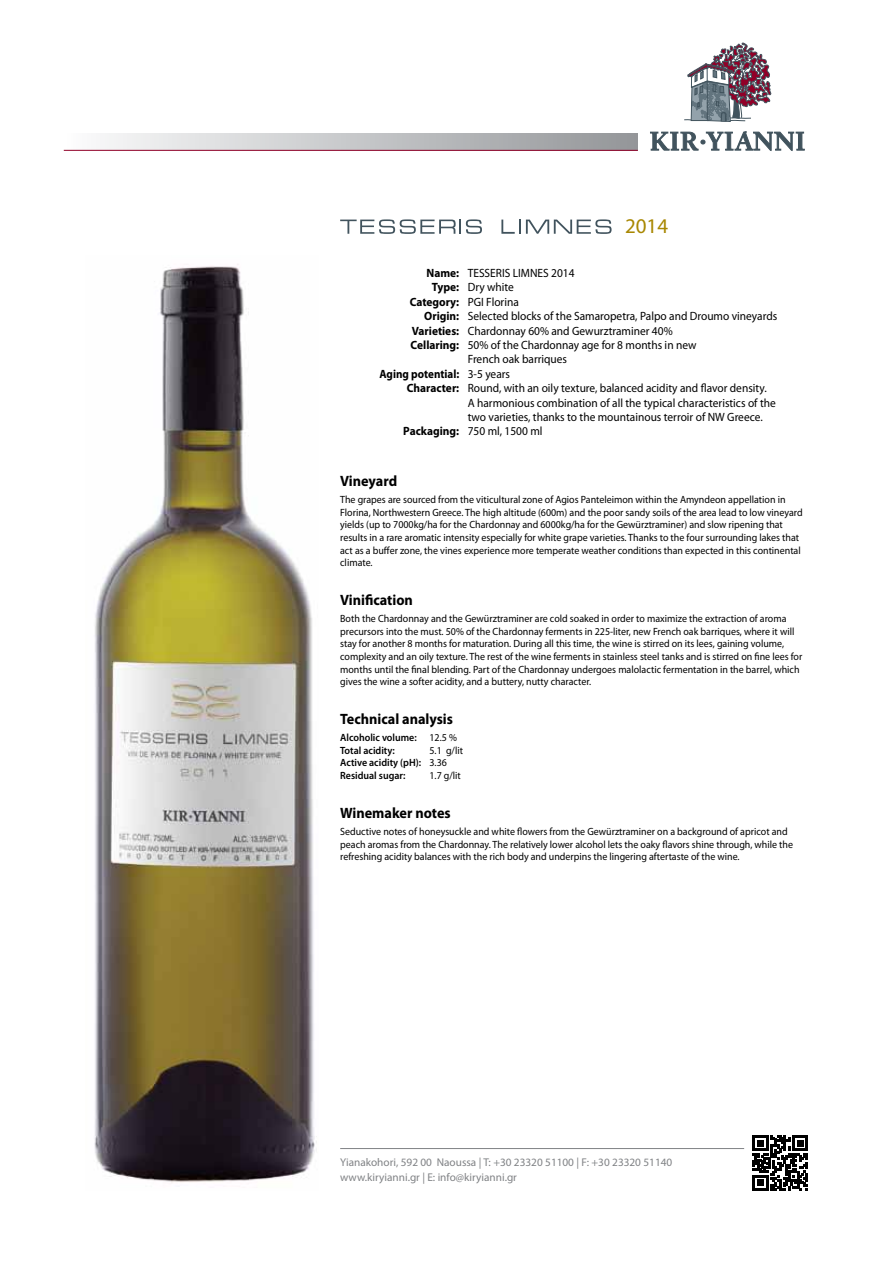
<style>
.page{position:relative;width:893px;height:1263px;background:#fff}
.page>*{position:absolute;margin:0;border:0;box-sizing:border-box;transform-origin:0 0}
.t1{font:21px "Myriad Pro";color:#a88702}
.t2{font:700 15px "Myriad Pro";color:#000;scale:.95 1}
.t3{font:12px "Myriad Pro";color:#000;scale:.95 1}
.t4{font:700 12px "Myriad Pro";color:#000;scale:.92 1}
.t5{font:11.25px/14.7px "Myriad Pro";color:#808285}
.t6{font:10.5px/12.6px "Myriad Pro";color:#000;scale:.95 1}
.t7{font:600 10.5px/12.6px "Myriad Pro";color:#000;scale:.95 1}
.s1{font-weight:700}
.s2{font-weight:400}
</style>
<div class="page">
<img style="left:94px;top:264px;width:223px;height:919px">
<hr style="left:340px;top:1148px;width:404px;height:1px;background:#808285">
<div style="left:64px;top:133px;width:574px;height:17px;background:linear-gradient(to right,#fcfcfd,#939599)"></div>
<svg style="left:753px;top:1135px;width:55px;height:56px"></svg>
<hr style="left:64px;top:150px;width:574px;height:1px;background:#910028">
<svg style="left:684px;top:43px;width:88px;height:79px"></svg>
<svg style="left:650px;top:131px;width:154px;height:20px"></svg>
<svg style="left:340px;top:219px;width:142px;height:15px"></svg>
<svg style="left:501px;top:219px;width:111px;height:15px"></svg>
<h1 class="t1" style="left:625px;top:213px;width:45px">2014</h1>
<p class="t3" style="left:427px;top:265px;width:157px"><span class="s1">Name:</span> TESSERIS LIMNES 2014</p>
<p class="t3" style="left:432px;top:280px;width:88px"><span class="s1">Type:</span> Dry white</p>
<p class="t3" style="left:410px;top:294px;width:116px"><span class="s1">Category:</span> PGI Florina</p>
<p class="t3" style="left:424px;top:309px;width:373px"><span class="s1">Origin:</span> Selected blocks of the Samaropetra, Palpo and Droumo vineyards</p>
<p class="t3" style="left:412px;top:323px;width:276px"><span class="s1">Varieties:</span> Chardonnay 60% and Gewurztraminer 40%</p>
<p class="t3" style="left:411px;top:337px;width:302px"><span class="s1">Cellaring:</span> 50% of the Chardonnay age for 8 months in new</p>
<p class="t3" style="left:468px;top:352px;width:106px">French oak barriques</p>
<p class="t4" style="left:379px;top:366px;width:143px">Aging potential: <span class="s2">3-5 years</span></p>
<p class="t3" style="left:407px;top:381px;width:380px"><span class="s1">Character:</span> Round, with an oily texture, balanced acidity and flavor density.</p>
<p class="t3" style="left:468px;top:395px;width:326px">A harmonious combination of all the typical characteristics of the</p>
<p class="t3" style="left:468px;top:409px;width:312px">two varieties, thanks to the mountainous terroir of NW Greece.</p>
<p class="t3" style="left:403px;top:424px;width:148px"><span class="s1">Packaging:</span> 750 ml, 1500 ml</p>
<h2 class="t2" style="left:340px;top:471px;width:62px">Vineyard</h2>
<p class="t6" style="left:340px;top:493px;width:488px">The grapes are sourced from the viticultural zone of Agios Panteleimon within the Amyndeon appellation in Florina, Northwestern Greece. The high altitude (600m) and the poor sandy soils of the area lead to low vineyard yields (up to 7000kg/ha for the Chardonnay and 6000kg/ha for the Gewürztraminer) and slow ripening that results in a rare aromatic intensity especially for white grape varieties. Thanks to the four surrounding lakes that act as a buffer zone, the vines experience more temperate weather conditions than expected in this continental climate.</p>
<h2 class="t2" style="left:340px;top:590px;width:78px">Vinification</h2>
<p class="t6" style="left:340px;top:612px;width:488px">Both the Chardonnay and the Gewürztraminer are cold soaked in order to maximize the extraction of aroma precursors into the must. 50% of the Chardonnay ferments in 225-liter, new French oak barriques, where it will stay for another 8 months for maturation. During all this time, the wine is stirred on its lees, gaining volume, complexity and an oily texture. The rest of the wine ferments in stainless steel tanks and is stirred on fine lees for months until the final blending. Part of the Chardonnay undergoes malolactic fermentation in the barrel, which gives the wine a softer acidity, and a buttery, nutty character.</p>
<h2 class="t2" style="left:340px;top:709px;width:120px">Technical analysis</h2>
<p class="t7" style="left:340px;top:731px;width:124px">Alcoholic volume: <span class="s2">12.5 %<br></span>Total acidity:</p>
<p class="t7" style="left:340px;top:744px;width:131px;text-indent:89px"><span class="s2">5.1 g/lit<br></span>Active acidity (pH): <span class="s2">3.36<br></span>Residual sugar:</p>
<p class="t6" style="left:429px;top:769px;width:35px">1.7 g/lit</p>
<h2 class="t2" style="left:340px;top:803px;width:118px">Winemaker notes</h2>
<p class="t6" style="left:340px;top:825px;width:478px">Seductive notes of honeysuckle and white flowers from the Gewürztraminer on a background of apricot and peach aromas from the Chardonnay. The relatively lower alcohol lets the oaky flavors shine through, while the refreshing acidity balances with the rich body and underpins the lingering aftertaste of the wine.</p>
<p class="t5" style="left:340px;top:1155px;width:334px">Yianakohori, 592 00 Naoussa | Τ: +30 23320 51100 | F: +30 23320 51140 www.kiryianni.gr | E: info@kiryianni.gr</p>
</div>
